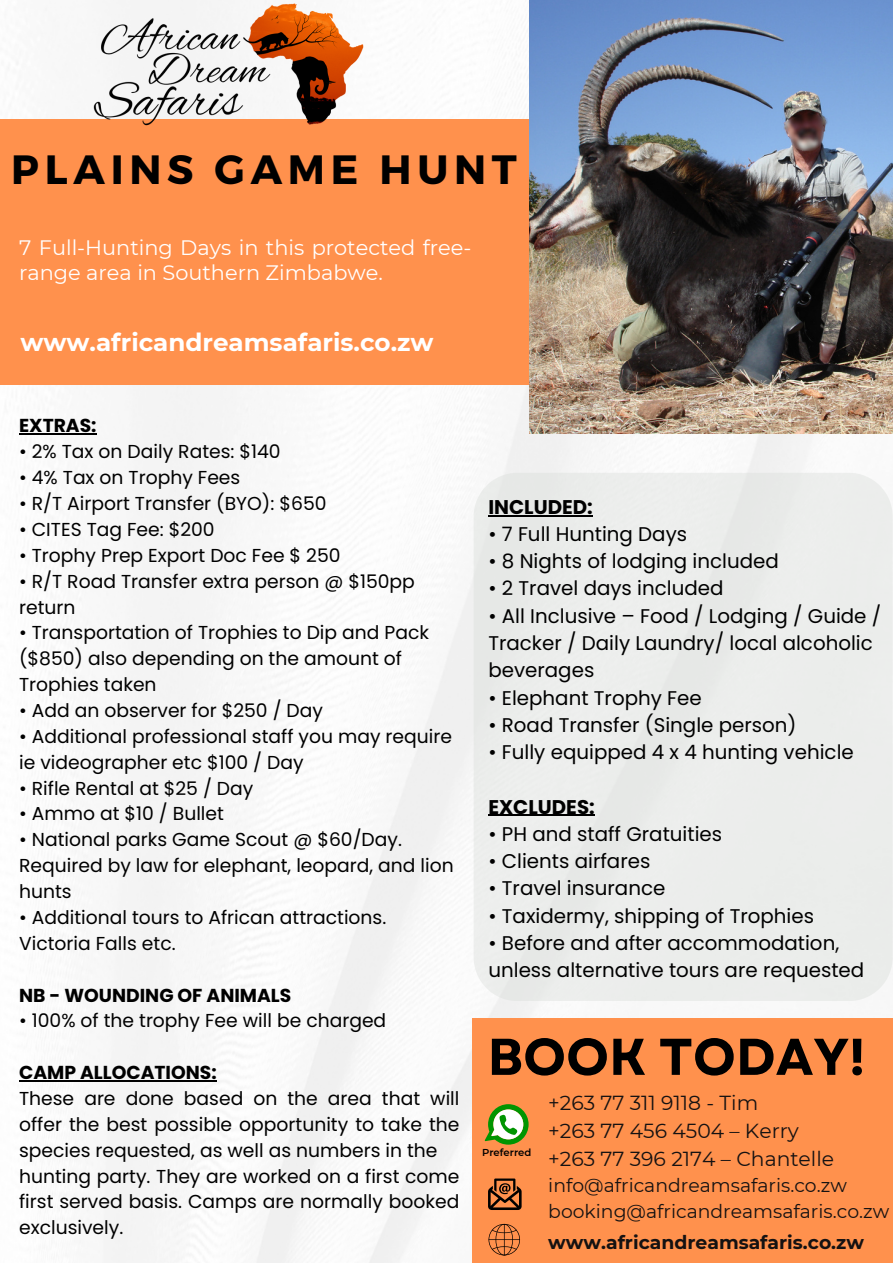
<style>
.page{position:relative;width:893px;height:1264px;background:#fff}
.page>*{position:absolute;margin:0;border:0;box-sizing:border-box;transform-origin:0 0}
.t1{font:700 51.6px "Garet";color:#000}
.t2{font:700 40.8px "Montserrat";letter-spacing:.14em;color:#000}
.t3{font:700 24.6px "Montserrat";color:#fff}
.t4{font:20.85px/24.8px "Montserrat";color:#fff}
.t5{font:20.25px "Montserrat";color:#151212}
.t6{font:19.8px/27.3px "Poppins";color:#000}
.t7{font:700 19.8px "Poppins";color:#000}
.t8{font:18.75px/25.8px "Poppins";color:#000}
.t9{font:18.75px "Montserrat";color:#151212}
.t10{font:700 18.75px "Poppins";color:#000}
.t11{font:700 18.75px "Montserrat";color:#151212}
.t12{font:600 10.05px "Montserrat";color:#000}
</style>
<div class="page">
<img style="left:0;top:62px;width:892px;height:1200px">
<div style="left:0;top:119px;width:625px;height:265px;background:#ff914d"></div>
<img style="left:529px;top:0;width:363px;height:433px">
<div style="left:473px;top:473px;width:419px;height:528px;background:#ebedeb"></div>
<div style="left:472px;top:1018px;width:420px;height:244px;background:#ff914d"></div>
<svg style="left:488px;top:1178px;width:33px;height:31px"></svg>
<svg style="left:488px;top:1223px;width:32px;height:32px"></svg>
<svg style="left:484px;top:1104px;width:44px;height:40px"></svg>
<img style="left:278px;top:3px;width:101px;height:122px">
<img style="left:89px;top:0;width:189px;height:126px">
<hr style="left:488px;top:515px;width:105px;height:1px;background:#000">
<hr style="left:488px;top:814px;width:106px;height:2px;background:#000">
<hr style="left:19px;top:433px;width:78px;height:2px;background:#000">
<hr style="left:19px;top:1080px;width:198px;height:1px;background:#000">
<p class="t2" style="left:11px;top:143px;width:507px">PLAINS GAME HUNT</p>
<p class="t4" style="left:19px;top:235px;width:453px">7 Full-Hunting Days in this protected free&shy;range area in Southern Zimbabwe.</p>
<p class="t3" style="left:20px;top:327px;width:414px">www.africandreamsafaris.co.zw</p>
<p class="t10" style="left:19px;top:413px;width:79px">EXTRAS:</p>
<p class="t8" style="left:19px;top:439px;width:263px">• 2% Tax on Daily Rates: $140</p>
<p class="t8" style="left:19px;top:465px;width:223px">• 4% Tax on Trophy Fees</p>
<p class="t8" style="left:19px;top:490px;width:309px">• R/T Airport Transfer (BYO): $650</p>
<p class="t8" style="left:19px;top:516px;width:197px">• CITES Tag Fee: $200</p>
<p class="t8" style="left:19px;top:542px;width:323px">• Trophy Prep Export Doc Fee $ 250</p>
<p class="t8" style="left:19px;top:568px;width:397px">• R/T Road Transfer extra person @ $150pp return</p>
<p class="t8" style="left:19px;top:620px;width:411px">• Transportation of Trophies to Dip and Pack ($850) also depending on the amount of<br>Trophies taken</p>
<p class="t8" style="left:19px;top:697px;width:305px">• Add an observer for $250 / Day</p>
<p class="t8" style="left:19px;top:723px;width:434px">• Additional professional staff you may require ie videographer etc $100 / Day</p>
<p class="t8" style="left:19px;top:775px;width:236px">• Rifle Rental at $25 / Day</p>
<p class="t8" style="left:19px;top:801px;width:206px">• Ammo at $10 / Bullet</p>
<p class="t8" style="left:19px;top:826px;width:436px">• National parks Game Scout @ $60/Day.<br>Required by law for elephant, leopard, and lion hunts</p>
<p class="t8" style="left:19px;top:904px;width:368px">• Additional tours to African attractions.<br>Victoria Falls etc.</p>
<p class="t10" style="left:19px;top:981px;width:274px">NB - WOUNDING OF ANIMALS</p>
<p class="t8" style="left:19px;top:1007px;width:368px">• 100% of the trophy Fee will be charged</p>
<p class="t10" style="left:19px;top:1059px;width:199px">CAMP ALLOCATIONS:</p>
<p class="t8" style="left:19px;top:1085px;width:442px;text-align:justify">These are done based on the area that will offer the best possible opportunity to take the species requested, as well as numbers in the</p>
<p class="t8" style="left:19px;top:1163px;width:442px;text-align:justify">hunting party. They are worked on a first come first served basis. Camps are normally booked exclusively.</p>
<p class="t7" style="left:488px;top:493px;width:106px">INCLUDED:</p>
<p class="t6" style="left:488px;top:520px;width:200px">• 7 Full Hunting Days</p>
<p class="t6" style="left:488px;top:547px;width:292px">• 8 Nights of lodging included</p>
<p class="t6" style="left:488px;top:575px;width:236px">• 2 Travel days included</p>
<p class="t6" style="left:488px;top:602px;width:394px">• All Inclusive – Food / Lodging / Guide /<br>Tracker / Daily Laundry/ local alcoholic beverages</p>
<p class="t6" style="left:488px;top:684px;width:215px">• Elephant Trophy Fee</p>
<p class="t6" style="left:488px;top:711px;width:310px">• Road Transfer (Single person)</p>
<p class="t6" style="left:488px;top:738px;width:367px">• Fully equipped 4 x 4 hunting vehicle</p>
<p class="t7" style="left:488px;top:792px;width:108px">EXCLUDES:</p>
<p class="t6" style="left:488px;top:820px;width:235px">• PH and staff Gratuities</p>
<p class="t6" style="left:488px;top:847px;width:163px">• Clients airfares</p>
<p class="t6" style="left:488px;top:874px;width:178px">• Travel insurance</p>
<p class="t6" style="left:488px;top:902px;width:327px">• Taxidermy, shipping of Trophies</p>
<p class="t6" style="left:488px;top:929px;width:377px">• Before and after accommodation, unless alternative tours are requested</p>
<p class="t1" style="left:487px;top:1019px;width:379px">BOOK TODAY!</p>
<p class="t12" style="left:482px;top:1146px;width:51px">Preferred</p>
<p class="t5" style="left:548px;top:1090px;width:211px">+263 77 311 9118 - Tim</p>
<p class="t5" style="left:548px;top:1118px;width:252px">+263 77 456 4504 – Kerry</p>
<p class="t5" style="left:548px;top:1146px;width:287px">+263 77 396 2174 – Chantelle</p>
<p class="t9" style="left:548px;top:1173px;width:300px">info@africandreamsafaris.co.zw</p>
<p class="t9" style="left:548px;top:1199px;width:342px">booking@africandreamsafaris.co.zw</p>
<p class="t11" style="left:548px;top:1231px;width:317px">www.africandreamsafaris.co.zw</p>
</div>
